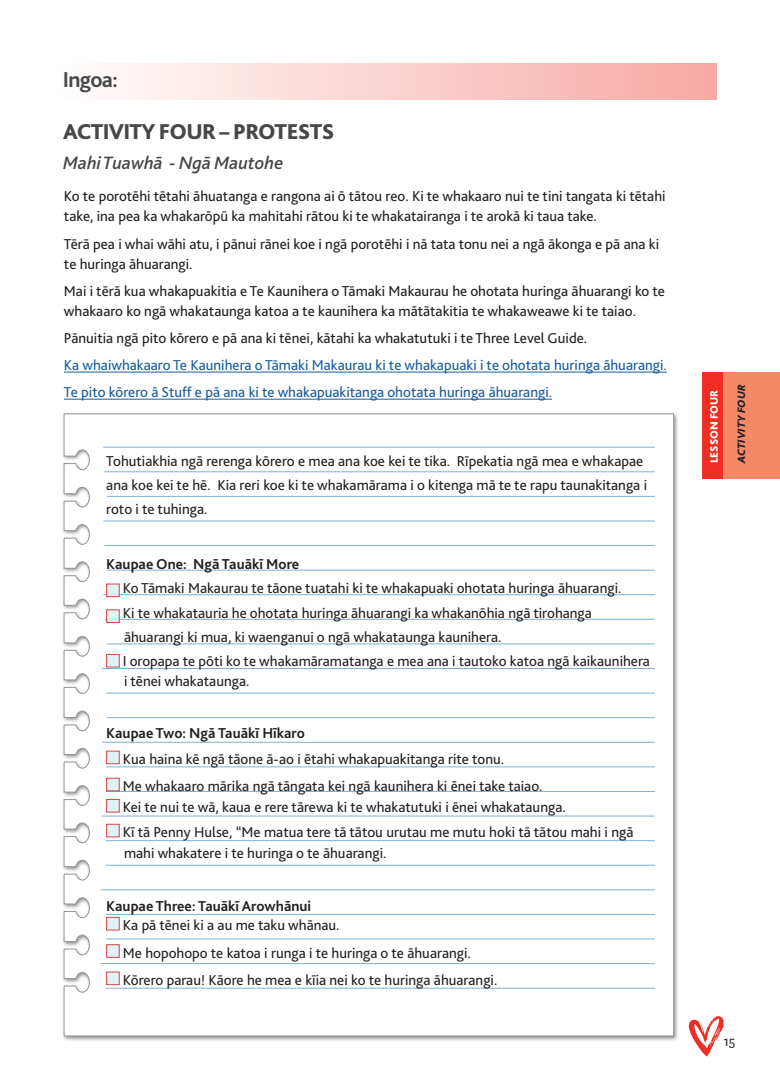
<style>
.page{position:relative;width:780px;height:1088px;background:#fff}
.page>*{position:absolute;margin:0;border:0;box-sizing:border-box;transform-origin:0 0}
.t1{font:800 22.5px "Bliss";letter-spacing:-.03em;color:#464748}
.t2{font:700 22.5px "Bliss";letter-spacing:-.03em;color:#464748}
.t3{font:italic 500 18.75px "Bliss";color:#464748}
.t4{font:15px/20px "Bliss";color:#231f20}
.t5{font:15px "Bliss";color:#175d9e}
.t6{font:700 15px "Bliss";color:#231f20}
.t7{font:15px "National";color:#231f20}
.t8{font:italic 800 11.25px "Bliss";color:#231f20}
.t9{font:800 11.25px "Bliss";color:#fff}
</style>
<div class="page">
<svg style="left:688px;top:1016px;width:35px;height:40px"></svg>
<hr style="left:64px;top:372px;width:602px;height:1px;background:#175d9e">
<hr style="left:64px;top:399px;width:488px;height:1px;background:#175d9e">
<div style="left:702px;top:372px;width:29px;height:107px;background:#ee2e22"></div>
<div style="left:723px;top:372px;width:57px;height:107px;background:#f58966"></div>
<div style="left:63px;top:63px;width:654px;height:36px;background:linear-gradient(to right,#fefdfd,#f8a8a3)"></div>
<div style="left:62px;top:412px;width:617px;height:630px;background:#231f20;opacity:.5"></div>
<svg style="left:64px;top:414px;width:610px;height:622px"></svg>
<div style="left:106px;top:584px;width:13px;height:13px;background:#daf0f3;border:1px solid #d1232a"></div>
<div style="left:106px;top:609px;width:13px;height:14px;background:#daf0f3;border:1px solid #d1232a"></div>
<div style="left:106px;top:654px;width:13px;height:13px;background:#daf0f3;border:1px solid #d1232a"></div>
<div style="left:106px;top:751px;width:13px;height:13px;background:#daf0f3;border:1px solid #d1232a"></div>
<div style="left:106px;top:778px;width:13px;height:13px;background:#daf0f3;border:1px solid #d1232a"></div>
<div style="left:106px;top:799px;width:13px;height:13px;background:#daf0f3;border:1px solid #d1232a"></div>
<div style="left:106px;top:824px;width:13px;height:13px;background:#daf0f3;border:1px solid #d1232a"></div>
<div style="left:106px;top:917px;width:13px;height:13px;background:#daf0f3;border:1px solid #d1232a"></div>
<svg style="left:106px;top:944px;width:13px;height:13px"></svg>
<div style="left:106px;top:972px;width:13px;height:13px;background:#daf0f3;border:1px solid #d1232a"></div>
<h3 class="t2" style="left:63px;top:65px;width:56px">Ingoa:</h3>
<h3 class="t1" style="left:63px;top:118px;width:273px">ACTIVITY FOUR – PROTESTS</h3>
<h3 class="t3" style="left:63px;top:151px;width:222px">Mahi Tuawhā - Ngā Mautohe</h3>
<p class="t4" style="left:64px;top:186px;width:603px">Ko te porotēhi tētahi āhuatanga e rangona ai ō tātou reo. Ki te whakaaro nui te tini tangata ki tētahi take, ina pea ka whakarōpū ka mahitahi rātou ki te whakatairanga i te arokā ki taua take.</p>
<p class="t4" style="left:64px;top:233px;width:596px">Tērā pea i whai wāhi atu, i pānui rānei koe i ngā porotēhi i nā tata tonu nei a ngā ākonga e pā ana ki te huringa āhuarangi.</p>
<p class="t4" style="left:64px;top:281px;width:602px">Mai i tērā kua whakapuakitia e Te Kaunihera o Tāmaki Makaurau he ohotata huringa āhuarangi ko te whakaaro ko ngā whakataunga katoa a te kaunihera ka mātātakitia te whakaweawe ki te taiao.</p>
<p class="t4" style="left:64px;top:328px;width:524px">Pānuitia ngā pito kōrero e pā ana ki tēnei, kātahi ka whakatutuki i te Three Level Guide.</p>
<p class="t5" style="left:64px;top:355px;width:604px">Ka whaiwhakaaro Te Kaunihera o Tāmaki Makaurau ki te whakapuaki i te ohotata huringa āhuarangi.</p>
<p class="t5" style="left:64px;top:383px;width:489px">Te pito kōrero ā Stuff e pā ana ki te whakapuakitanga ohotata huringa āhuarangi.</p>
<p class="t9" style="left:707px;top:463px;width:75px;rotate:-90deg">LESSON FOUR</p>
<p class="t8" style="left:734px;top:463px;width:80px;rotate:-90deg">ACTIVITY FOUR</p>
<p class="t4" style="left:106px;top:450px;width:542px;line-height:23.8px">Tohutiakhia ngā rerenga kōrero e mea ana koe kei te tika. Rīpekatia ngā mea e whakapae ana koe kei te hē. Kia reri koe ki te whakamārama i o kitenga mā te te rapu taunakitanga i roto i te tuhinga.</p>
<p class="t6" style="left:106px;top:554px;width:194px">Kaupae One: Ngā Tauākī More</p>
<p class="t4" style="left:123px;top:578px;width:500px">Ko Tāmaki Makaurau te tāone tuatahi ki te whakapuaki ohotata huringa āhuarangi.</p>
<p class="t4" style="left:123px;top:601px;width:470px;line-height:23.8px">Ki te whakatauria he ohotata huringa āhuarangi ka whakanōhia ngā tirohanga āhuarangi ki mua, ki waenganui o ngā whakataunga kaunihera.</p>
<p class="t4" style="left:123px;top:651px;width:528px">I oropapa te pōti ko te whakamāramatanga e mea ana i tautoko katoa ngā kaikaunihera i tēnei whakataunga.</p>
<p class="t6" style="left:106px;top:724px;width:200px">Kaupae Two: Ngā Tauākī Hīkaro</p>
<p class="t4" style="left:123px;top:749px;width:383px">Kua haina kē ngā tāone ā-ao i ētahi whakapuakitanga rite tonu.</p>
<p class="t4" style="left:123px;top:776px;width:421px">Me whakaaro mārika ngā tāngata kei ngā kaunihera ki ēnei take taiao.</p>
<p class="t4" style="left:123px;top:797px;width:444px">Kei te nui te wā, kaua e rere tārewa ki te whakatutuki i ēnei whakataunga.</p>
<p class="t4" style="left:123px;top:821px;width:512px;line-height:21.2px">Kī tā Penny Hulse, “Me matua tere tā tātou urutau me mutu hoki tā tātou mahi i ngā mahi whakatere i te huringa o te āhuarangi.</p>
<p class="t6" style="left:106px;top:896px;width:206px">Kaupae Three: Tauākī Arowhānui</p>
<p class="t4" style="left:123px;top:915px;width:218px">Ka pā tēnei ki a au me taku whānau.</p>
<p class="t4" style="left:123px;top:942px;width:349px">Me hopohopo te katoa i runga i te huringa o te āhuarangi.</p>
<p class="t4" style="left:123px;top:970px;width:376px">Kōrero parau! Kāore he mea e kīia nei ko te huringa āhuarangi.</p>
<p class="t7" style="left:723px;top:1032px;width:13px">15</p>
</div>
